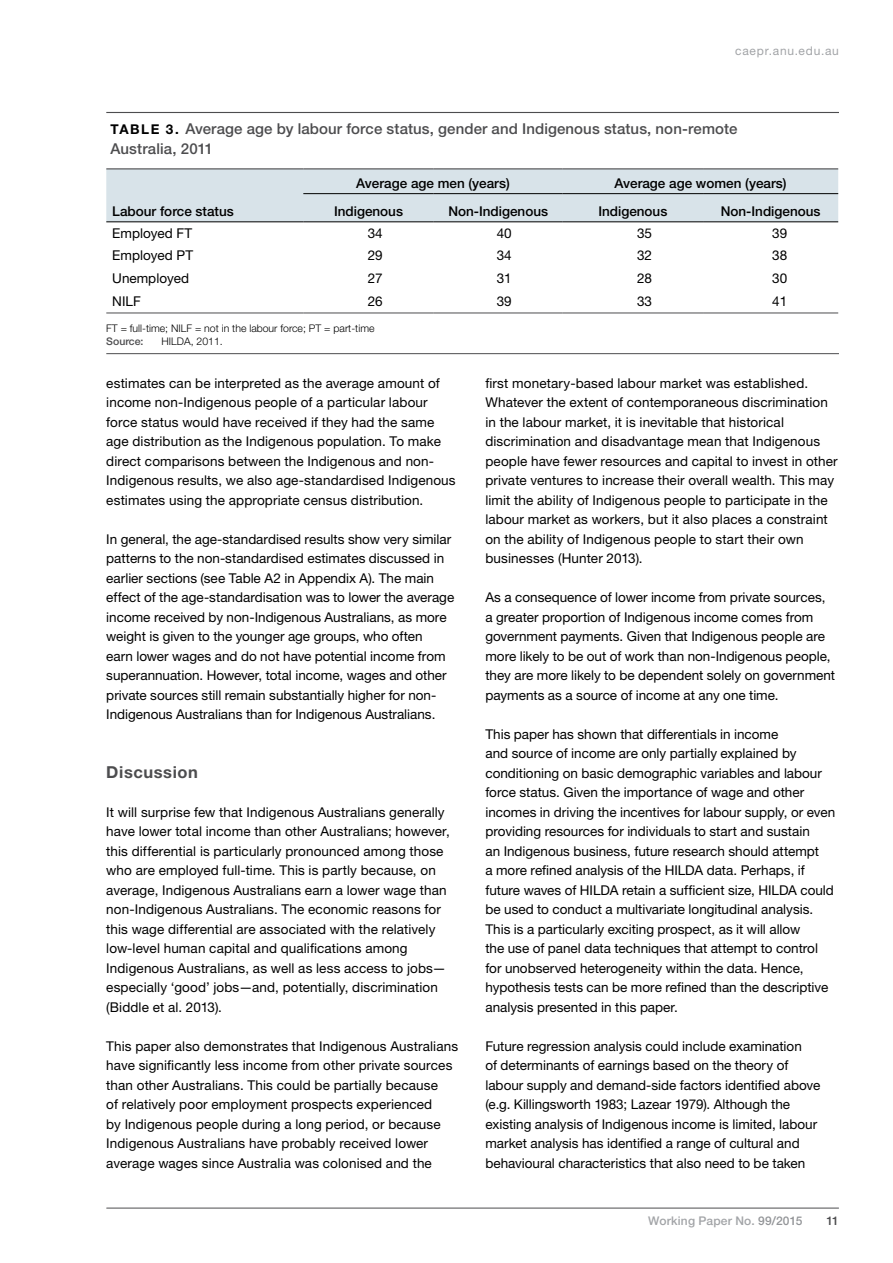
<style>
.page{position:relative;width:893px;height:1263px;background:#fff}
.page>*{position:absolute;margin:0;border:0;box-sizing:border-box;transform-origin:0 0}
.Heading_1{font:700 16.5px "Helvetica Neue LT Std";letter-spacing:.035em;color:#4d4d4f}
.Table_Title{font:500 15px/19.5px "Helvetica Neue LT Std";letter-spacing:.005em;color:#4d4d4f}
.Body_Text{font:13.5px/19.5px "Helvetica Neue LT Std";letter-spacing:.005em;color:#000}
.Table_Heading_Centre{font:500 13.5px "Helvetica Neue LT Std";color:#000}
.TableText{font:13.5px "Helvetica Neue LT Std";color:#000}
.Table_Text_Decimal_a{font:13.5px "Helvetica Neue LT Std";color:#000}
.Table_Heading_Left{font:500 13.5px "Helvetica Neue LT Std";color:#000}
.t1{font:500 12px "Helvetica Neue LT Std";letter-spacing:.015em;color:#a2a4a7}
.t2{font:12px "Helvetica Neue LT Std";letter-spacing:.065em;color:#a2a4a7}
.t3{font:500 12px "Helvetica Neue LT Std";color:#4d4d4f}
.Notes_and_Sources{font:300 10.5px "Helvetica Neue LT Std";color:#000}
.Notes_and_Sources_La{font:300 10.5px "Helvetica Neue LT Std";color:#000}
.Notes_and_Sources_La-2{font:500 10.5px "Helvetica Neue LT Std";color:#4d4d4f}
.s1{font-weight:700;font-size:13.5px;color:#000}
.s2{color:#939598}
</style>
<div class="page">
<hr style="left:107px;top:1208px;width:732px;height:1px;background:#4d4d4f">
<hr style="left:106px;top:112px;width:733px;height:1px;background:#4d4d4f">
<hr style="left:106px;top:353px;width:733px;height:1px;background:#4d4d4f">
<div style="left:106px;top:169px;width:732px;height:52px;background:#d8e3e9"></div>
<hr style="left:303px;top:221px;width:131px;height:1px;background:#000">
<hr style="left:434px;top:221px;width:129px;height:1px;background:#000">
<hr style="left:563px;top:221px;width:140px;height:1px;background:#000">
<hr style="left:703px;top:221px;width:135px;height:1px;background:#000">
<hr style="left:106px;top:221px;width:197px;height:1px;background:#000">
<hr style="left:303px;top:193px;width:131px;height:1px;background:#000">
<hr style="left:434px;top:193px;width:129px;height:1px;background:#000">
<hr style="left:563px;top:193px;width:140px;height:1px;background:#000">
<hr style="left:703px;top:193px;width:135px;height:1px;background:#000">
<hr style="left:106px;top:313px;width:197px;height:1px;background:#4d4d4f">
<hr style="left:303px;top:313px;width:131px;height:1px;background:#4d4d4f">
<hr style="left:434px;top:313px;width:129px;height:1px;background:#4d4d4f">
<hr style="left:563px;top:313px;width:140px;height:1px;background:#4d4d4f">
<hr style="left:703px;top:313px;width:135px;height:1px;background:#4d4d4f">
<hr style="left:106px;top:168px;width:197px;height:1px;background:#4d4d4f">
<hr style="left:303px;top:168px;width:131px;height:1px;background:#4d4d4f">
<hr style="left:434px;top:168px;width:129px;height:1px;background:#4d4d4f">
<hr style="left:563px;top:168px;width:140px;height:1px;background:#4d4d4f">
<hr style="left:703px;top:168px;width:135px;height:1px;background:#4d4d4f">
<p class="t2" style="left:735px;top:44px;width:105px">caepr.anu.edu.au</p>
<p class="Table_Title" style="left:111px;top:119px;width:628px"><span class="s1">TABLE 3.</span> Average age by labour force status, gender and Indigenous status, non-remote<br>Australia, 2011</p>
<p class="Table_Heading_Left" style="left:112px;top:203px;width:123px">Labour force status</p>
<p class="Table_Heading_Centre" style="left:356px;top:175px;width:155px">Average age men (years)</p>
<p class="Table_Heading_Centre" style="left:614px;top:175px;width:174px">Average age women (years)</p>
<p class="Table_Heading_Centre" style="left:334px;top:203px;width:71px">Indigenous</p>
<p class="Table_Heading_Centre" style="left:448px;top:203px;width:101px">Non-Indigenous</p>
<p class="Table_Heading_Centre" style="left:598px;top:203px;width:71px">Indigenous</p>
<p class="Table_Heading_Centre" style="left:721px;top:203px;width:101px">Non-Indigenous</p>
<p class="TableText" style="left:112px;top:225px;width:81px">Employed FT</p>
<p class="Table_Text_Decimal_a" style="left:368px;top:225px;width:17px">34</p>
<p class="Table_Text_Decimal_a" style="left:497px;top:225px;width:17px">40</p>
<p class="Table_Text_Decimal_a" style="left:637px;top:225px;width:17px">35</p>
<p class="Table_Text_Decimal_a" style="left:772px;top:225px;width:17px">39</p>
<p class="TableText" style="left:112px;top:248px;width:82px">Employed PT</p>
<p class="Table_Text_Decimal_a" style="left:368px;top:248px;width:17px">29</p>
<p class="Table_Text_Decimal_a" style="left:497px;top:248px;width:17px">34</p>
<p class="Table_Text_Decimal_a" style="left:637px;top:248px;width:17px">32</p>
<p class="Table_Text_Decimal_a" style="left:772px;top:248px;width:17px">38</p>
<p class="TableText" style="left:112px;top:270px;width:78px">Unemployed</p>
<p class="Table_Text_Decimal_a" style="left:368px;top:270px;width:17px">27</p>
<p class="Table_Text_Decimal_a" style="left:497px;top:270px;width:17px">31</p>
<p class="Table_Text_Decimal_a" style="left:637px;top:270px;width:17px">28</p>
<p class="Table_Text_Decimal_a" style="left:772px;top:270px;width:17px">30</p>
<p class="TableText" style="left:112px;top:293px;width:30px">NILF</p>
<p class="Table_Text_Decimal_a" style="left:368px;top:293px;width:17px">26</p>
<p class="Table_Text_Decimal_a" style="left:497px;top:293px;width:17px">39</p>
<p class="Table_Text_Decimal_a" style="left:637px;top:293px;width:17px">33</p>
<p class="Table_Text_Decimal_a" style="left:772px;top:293px;width:17px">41</p>
<p class="Notes_and_Sources" style="left:106px;top:322px;width:270px">FT = full-time; NILF = not in the labour force; PT = part-time</p>
<p class="Notes_and_Sources_La-2" style="left:106px;top:335px;width:39px">Source:</p>
<p class="Notes_and_Sources_La" style="left:162px;top:335px;width:63px">HILDA, 2011.</p>
<p class="Body_Text" style="left:106px;top:373px;width:351px">estimates can be interpreted as the average amount of income non-Indigenous people of a particular labour force status would have received if they had the same age distribution as the Indigenous population. To make direct comparisons between the Indigenous and non-Indigenous results, we also age-standardised Indigenous estimates using the appropriate census distribution.</p>
<p class="Body_Text" style="left:106px;top:529px;width:349px">In general, the age-standardised results show very similar patterns to the non-standardised estimates discussed in earlier sections (see Table A2 in Appendix A). The main effect of the age-standardisation was to lower the average income received by non-Indigenous Australians, as more weight is given to the younger age groups, who often<br>earn lower wages and do not have potential income from superannuation. However, total income, wages and other private sources still remain substantially higher for non-Indigenous Australians than for Indigenous Australians.</p>
<p class="Body_Text" style="left:485px;top:373px;width:354px">first monetary-based labour market was established.<br>Whatever the extent of contemporaneous discrimination in the labour market, it is inevitable that historical discrimination and disadvantage mean that Indigenous people have fewer resources and capital to invest in other private ventures to increase their overall wealth. This may limit the ability of Indigenous people to participate in the labour market as workers, but it also places a constraint on the ability of Indigenous people to start their own businesses (Hunter 2013).</p>
<p class="Body_Text" style="left:485px;top:588px;width:351px">As a consequence of lower income from private sources, a greater proportion of Indigenous income comes from government payments. Given that Indigenous people are more likely to be out of work than non-Indigenous people, they are more likely to be dependent solely on government payments as a source of income at any one time.</p>
<p class="Body_Text" style="left:485px;top:724px;width:351px">This paper has shown that differentials in income<br>and source of income are only partially explained by conditioning on basic demographic variables and labour force status. Given the importance of wage and other incomes in driving the incentives for labour supply, or even providing resources for individuals to start and sustain<br>an Indigenous business, future research should attempt<br>a more refined analysis of the HILDA data. Perhaps, if future waves of HILDA retain a sufficient size, HILDA could be used to conduct a multivariate longitudinal analysis.<br>This is a particularly exciting prospect, as it will allow<br>the use of panel data techniques that attempt to control for unobserved heterogeneity within the data. Hence, hypothesis tests can be more refined than the descriptive analysis presented in this paper.</p>
<p class="Body_Text" style="left:485px;top:1036px;width:336px">Future regression analysis could include examination<br>of determinants of earnings based on the theory of labour supply and demand-side factors identified above (e.g. Killingsworth 1983; Lazear 1979). Although the existing analysis of Indigenous income is limited, labour market analysis has identified a range of cultural and behavioural characteristics that also need to be taken</p>
<p class="Heading_1" style="left:106px;top:762px;width:93px">Discussion</p>
<p class="Body_Text" style="left:106px;top:802px;width:345px">It will surprise few that Indigenous Australians generally have lower total income than other Australians; however, this differential is particularly pronounced among those who are employed full-time. This is partly because, on average, Indigenous Australians earn a lower wage than non-Indigenous Australians. The economic reasons for this wage differential are associated with the relatively low-level human capital and qualifications among Indigenous Australians, as well as less access to jobs— especially ‘good’ jobs—and, potentially, discrimination (Biddle et al. 2013).</p>
<p class="Body_Text" style="left:106px;top:1036px;width:353px">This paper also demonstrates that Indigenous Australians have significantly less income from other private sources than other Australians. This could be partially because<br>of relatively poor employment prospects experienced<br>by Indigenous people during a long period, or because Indigenous Australians have probably received lower average wages since Australia was colonised and the</p>
<p class="t1" style="left:648px;top:1214px;width:156px">Working Paper No. <span class="s2">99/2015</span></p>
<p class="t3" style="left:826px;top:1214px;width:14px">11</p>
</div>
